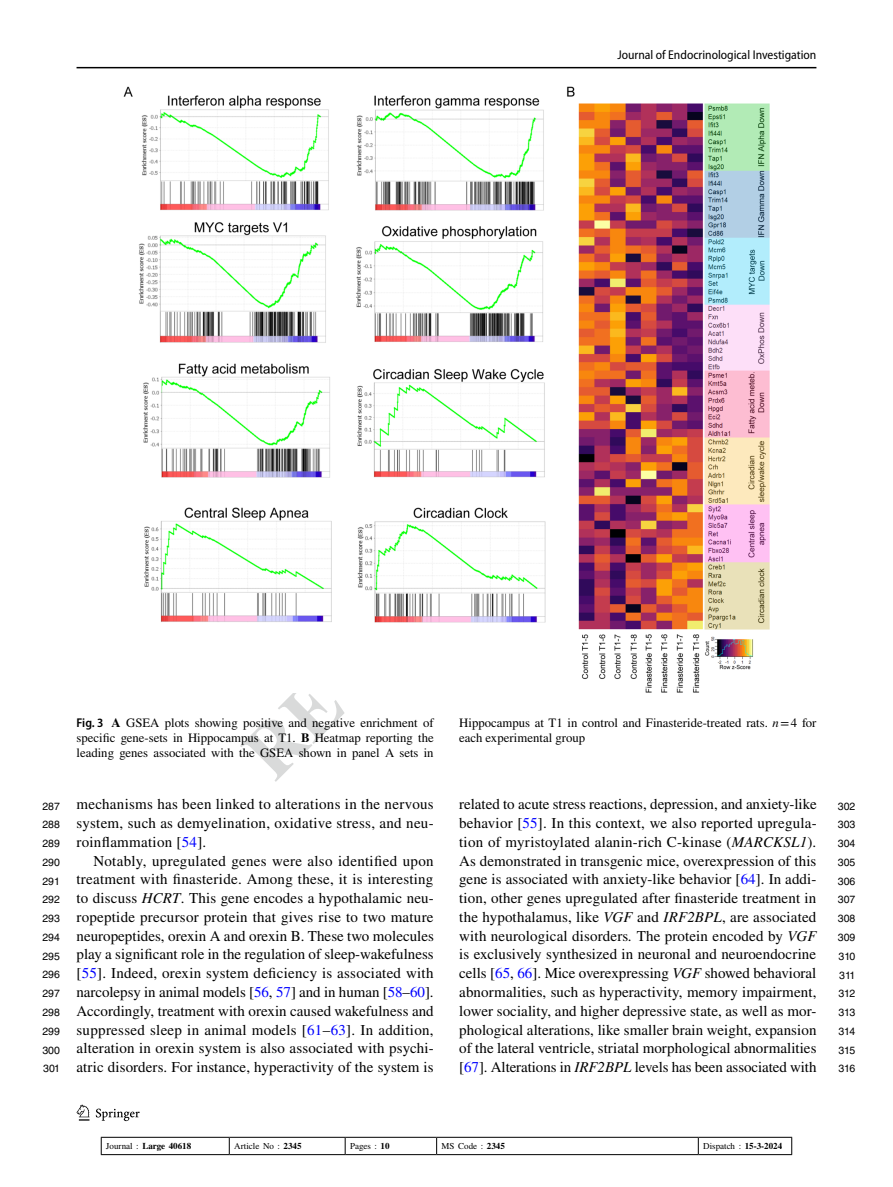
<style>
.page{position:relative;width:893px;height:1187px;background:#fff}
.page>*{position:absolute;margin:0;border:0;box-sizing:border-box;transform-origin:0 0}
.t1{font:15px/18.8px "STIX";letter-spacing:.005em;color:#000;text-align:justify}
.t2{font:12.75px/15px "STIX";color:#000;text-align:justify}
.t3{font:semi-condensed 12.75px "Myriad Pro";color:#000}
.t4{font:10.5px/18.8px "Helvetica LT Std";color:#000;text-align:justify}
.t5{font:9px "STIX";color:#000}
.t6{font:700 9px "STIX";color:#000}
.s1{font-family:"Myriad Pro";font-weight:600;font-stretch:semi-condensed}
.s2{font-weight:700}
.s3{font-style:italic}
.s4{color:#00f}
.s5{font-weight:400}
</style>
<div class="page">
<hr style="left:101px;top:1136px;width:128px;height:1px;background:#000">
<svg style="left:101px;top:1137px;width:1px;height:17px"></svg>
<hr style="left:229px;top:1136px;width:116px;height:1px;background:#000">
<svg style="left:229px;top:1137px;width:1px;height:17px"></svg>
<hr style="left:345px;top:1136px;width:92px;height:1px;background:#000">
<svg style="left:345px;top:1137px;width:1px;height:17px"></svg>
<hr style="left:437px;top:1136px;width:261px;height:1px;background:#000">
<svg style="left:436px;top:1137px;width:1px;height:17px"></svg>
<hr style="left:698px;top:1136px;width:94px;height:1px;background:#000">
<svg style="left:698px;top:1137px;width:1px;height:17px"></svg>
<svg style="left:791px;top:1137px;width:1px;height:17px"></svg>
<hr style="left:101px;top:1154px;width:128px;height:1px;background:#000">
<hr style="left:229px;top:1154px;width:116px;height:1px;background:#000">
<hr style="left:345px;top:1154px;width:92px;height:1px;background:#000">
<hr style="left:437px;top:1154px;width:261px;height:1px;background:#000">
<hr style="left:698px;top:1154px;width:94px;height:1px;background:#000">
<hr style="left:77px;top:67px;width:739px;height:1px;background:#000">
<svg style="left:77px;top:1104px;width:12px;height:16px"></svg>
<svg style="left:96px;top:1108px;width:44px;height:12px"></svg>
<img style="left:124px;top:87px;width:645px;height:605px">
<p class="t3" style="left:617px;top:48px;width:201px">Journal of Endocrinological Investigation</p>
<p class="t2" style="left:77px;top:716px;width:359px"><span class="s1">Fig. 3</span> <span class="s2">A</span> GSEA plots showing positive and negative enrichment of specific gene-sets in Hippocampus at T1. <span class="s2">B</span> Heatmap reporting the leading genes associated with the GSEA shown in panel A sets in</p>
<p class="t2" style="left:459px;top:716px;width:359px">Hippocampus at T1 in control and Finasteride-treated rats. <span class="s3">n</span>=4 for each experimental group</p>
<p class="t1" style="left:77px;top:796px;width:359px">mechanisms has been linked to alterations in the nervous system, such as demyelination, oxidative stress, and neu&shy;roinflammation [<span class="s4">54</span>].</p>
<p class="t1" style="left:77px;top:852px;width:359px;text-indent:17px">Notably, upregulated genes were also identified upon treatment with finasteride. Among these, it is interesting to discuss <span class="s3">HCRT</span>. This gene encodes a hypothalamic neu&shy;ropeptide precursor protein that gives rise to two mature neuropeptides, orexin A and orexin B. These two molecules play a significant role in the regulation of sleep-wakefulness [<span class="s4">55</span>]. Indeed, orexin system deficiency is associated with narcolepsy in animal models [<span class="s4">56</span>, <span class="s4">57</span>] and in human [<span class="s4">58</span>–<span class="s4">60</span>].<br>Accordingly, treatment with orexin caused wakefulness and suppressed sleep in animal models [<span class="s4">61</span>–<span class="s4">63</span>]. In addition, alteration in orexin system is also associated with psychi&shy;atric disorders. For instance, hyperactivity of the system is</p>
<p class="t1" style="left:459px;top:796px;width:359px">related to acute stress reactions, depression, and anxiety-like behavior [<span class="s4">55</span>]. In this context, we also reported upregula&shy;tion of myristoylated alanin-rich C-kinase (<span class="s3">MARCKSL1</span>).<br>As demonstrated in transgenic mice, overexpression of this gene is associated with anxiety-like behavior [<span class="s4">64</span>]. In addi&shy;tion, other genes upregulated after finasteride treatment in the hypothalamus, like <span class="s3">VGF</span> and <span class="s3">IRF2BPL</span>, are associated with neurological disorders<span class="s3">.</span> The protein encoded by <span class="s3">VGF </span>is exclusively synthesized in neuronal and neuroendocrine cells [<span class="s4">65</span>, <span class="s4">66</span>]. Mice overexpressing <span class="s3">VGF</span> showed behavioral abnormalities, such as hyperactivity, memory impairment, lower sociality, and higher depressive state, as well as mor&shy;phological alterations, like smaller brain weight, expansion of the lateral ventricle, striatal morphological abnormalities [<span class="s4">67</span>]. Alterations in <span class="s3">IRF2BPL</span> levels has been associated with</p>
<p class="t4" style="left:42px;top:796px;width:19px">287<br>288<br>289<br>290<br>291<br>292<br>293<br>294<br>295<br>296<br>297<br>298<br>299<br>300<br>301</p>
<p class="t4" style="left:838px;top:796px;width:19px">302<br>303<br>304<br>305<br>306<br>307<br>308<br>309<br>310<br>311<br>312<br>313<br>314<br>315<br>316</p>
<p class="t6" style="left:106px;top:1140px;width:87px"><span class="s5">Journal :</span> Large 40618</p>
<p class="t5" style="left:234px;top:1139px;width:69px">Article No : <span class="s2">2345</span></p>
<p class="t5" style="left:350px;top:1139px;width:41px">Pages : <span class="s2">10</span></p>
<p class="t5" style="left:442px;top:1139px;width:65px">MS Code : <span class="s2">2345</span></p>
<p class="t5" style="left:703px;top:1139px;width:81px">Dispatch : <span class="s2">15-3-2024</span></p>
</div>
